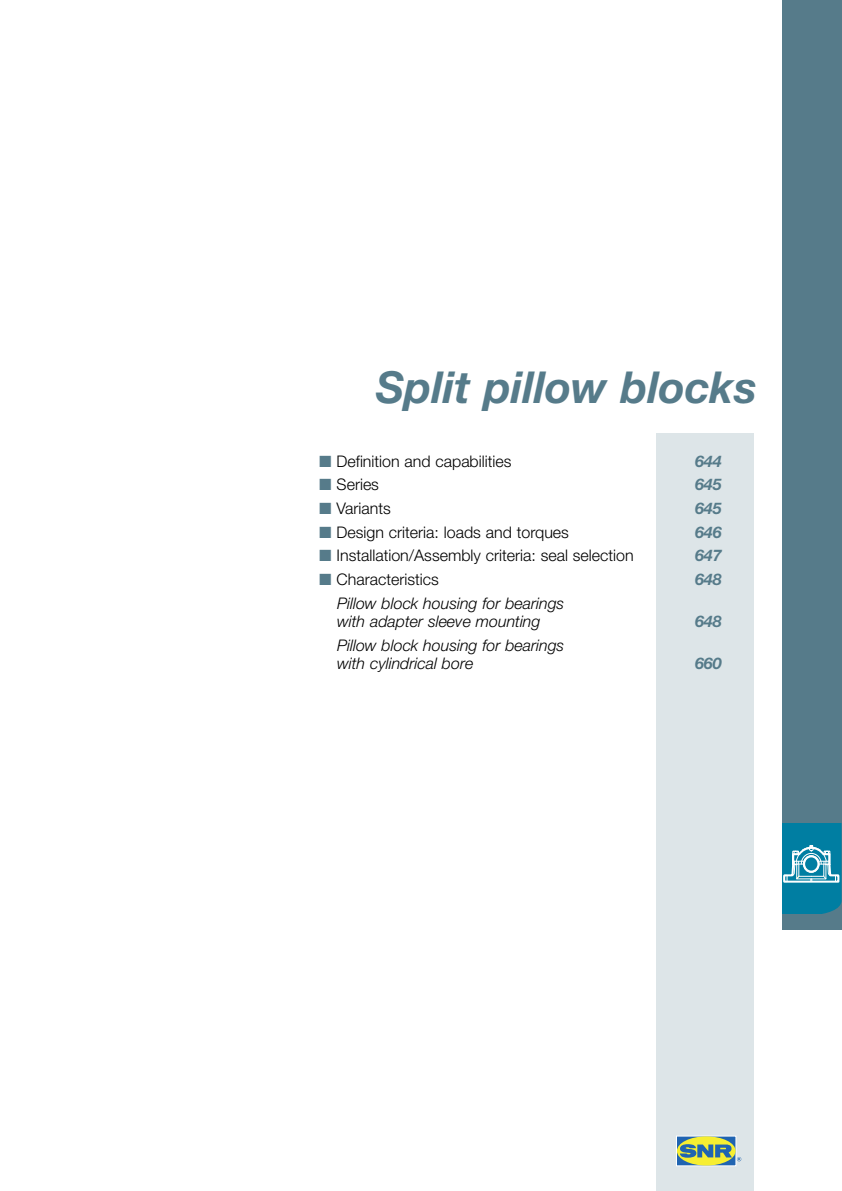
<style>
.page{position:relative;width:842px;height:1191px;background:#fff}
.page>*{position:absolute;margin:0;border:0;box-sizing:border-box;transform-origin:0 0}
.t1{font:italic 700 44px "Helvetica Neue";color:#567b8a}
.t2{font:300 16px "Helvetica Neue";color:#000}
.t3{font:italic 300 16px/18px "Helvetica Neue";color:#000}
.t4{font:italic 700 16px "Helvetica Neue";color:#567b8a}
.s1{font-family:"European Pi Three";font-weight:400;font-size:15px;color:#567b8a}
</style>
<div class="page">
<div style="left:782px;top:0;width:60px;height:929px;background:#567b8a"></div>
<svg style="left:782px;top:823px;width:59px;height:90px;background:#238fae"></svg>
<div style="left:656px;top:433px;width:98px;height:758px;background:#dde5e8"></div>
<div style="left:676px;top:1136px;width:60px;height:29px;background:#2064b1"></div>
<div style="left:677px;top:1136px;width:59px;height:29px;background:#f6ee31;border-radius:50%"></div>
<svg style="left:680px;top:1144px;width:61px;height:17px"></svg>
<h1 class="t1" style="left:376px;top:372px;width:382px">Split pillow blocks</h1>
<p class="t2" style="left:319px;top:455px;width:194px"><span class="s1">-</span> Definition and capabilities</p>
<p class="t4" style="left:695px;top:455px;width:28px">644</p>
<p class="t2" style="left:319px;top:479px;width:61px"><span class="s1">-</span> Series</p>
<p class="t4" style="left:695px;top:479px;width:28px">645</p>
<p class="t2" style="left:319px;top:503px;width:73px"><span class="s1">-</span> Variants</p>
<p class="t4" style="left:695px;top:503px;width:28px">645</p>
<p class="t2" style="left:319px;top:526px;width:251px"><span class="s1">-</span> Design criteria: loads and torques</p>
<p class="t4" style="left:695px;top:526px;width:28px">646</p>
<p class="t2" style="left:319px;top:550px;width:316px"><span class="s1">-</span> Installation/Assembly criteria: seal selection</p>
<p class="t4" style="left:695px;top:550px;width:28px">647</p>
<p class="t2" style="left:319px;top:574px;width:121px"><span class="s1">-</span> Characteristics</p>
<p class="t4" style="left:695px;top:574px;width:28px">648</p>
<p class="t3" style="left:337px;top:595px;width:229px">Pillow block housing for bearings with adapter sleeve mounting</p>
<p class="t4" style="left:695px;top:615px;width:28px">648</p>
<p class="t3" style="left:337px;top:637px;width:229px">Pillow block housing for bearings with cylindrical bore</p>
<p class="t4" style="left:695px;top:657px;width:28px">660</p>
</div>
